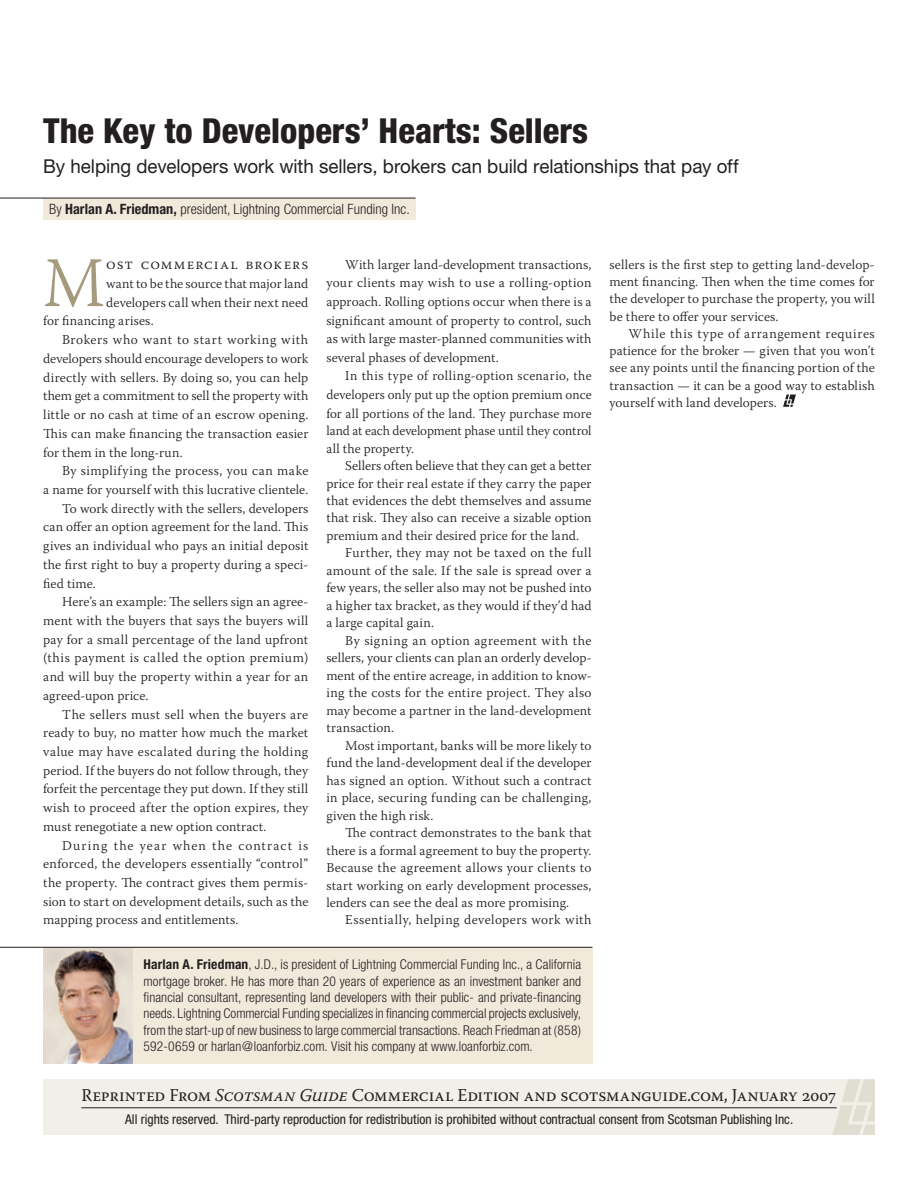
<style>
.page{position:relative;width:918px;height:1188px;background:#fff}
.page>*{position:absolute;margin:0;border:0;box-sizing:border-box;transform-origin:0 0}
.First_paragraph{font:300 70.95px "Warnock Pro";color:#a69a7d;scale:.93 1}
.t1{font:800 condensed 34.5px "Helvetica Neue";color:#231f20}
.Subtitles{font:19.2px "Helvetica Neue";letter-spacing:-.005em;color:#231f20}
.REPRINT_IN_RULES{font:18px "Warnock Pro";letter-spacing:-.01em;color:#231f20}
.First_paragraph-2{font:300 15.45px "Warnock Pro";letter-spacing:.065em;color:#231f20}
.Byline_Titles{font:300 condensed 14.25px "Helvetica Neue";color:#231f20}
.Body{font:300 13.5px/18.8px "Warnock Pro";letter-spacing:.005em;color:#231f20;text-align:justify}
.Author_Bio{font:300 condensed 13.5px/16.4px "Helvetica Neue";letter-spacing:.005em;color:#231f20;text-align:justify}
.t2{font:condensed 13.5px "Helvetica Neue";color:#231f20}
.First_paragraph-3{font:300 13.5px "Warnock Pro";color:#231f20}
.Body-2{font:300 13.5px "Warnock Pro";letter-spacing:.025em;color:#231f20}
.s1{font-weight:700}
.s2{font-style:italic}
</style>
<div class="page">
<div style="left:43px;top:1079px;width:832px;height:56px;background:#f0efe8"></div>
<svg style="left:832px;top:1079px;width:43px;height:56px"></svg>
<hr style="left:81px;top:1107px;width:756px;height:1px;background:#231f20">
<svg style="left:783px;top:395px;width:13px;height:12px"></svg>
<div style="left:43px;top:198px;width:373px;height:22px;background:#f1eadb"></div>
<hr style="left:0;top:198px;width:416px;height:1px;background:#231f20">
<div style="left:43px;top:947px;width:550px;height:116px;background:#f1eadb"></div>
<img style="left:43px;top:948px;width:89px;height:115px">
<hr style="left:0;top:947px;width:592px;height:1px;background:#231f20">
<p class="t1" style="left:43px;top:110px;width:547px">The Key to Developers’ Hearts: Sellers</p>
<p class="Subtitles" style="left:43px;top:154px;width:697px">By helping developers work with sellers, brokers can build relationships that pay off</p>
<p class="Byline_Titles" style="left:49px;top:201px;width:362px">By <span class="s1">Harlan A. Friedman,</span> president, Lightning Commercial Funding Inc.</p>
<p class="First_paragraph" style="left:43px;top:240px;width:68px">M</p>
<p class="First_paragraph-2" style="left:106px;top:255px;width:204px">ost commercial brokers</p>
<p class="First_paragraph-3" style="left:106px;top:276px;width:204px">want to be the source that major land</p>
<p class="First_paragraph-3" style="left:106px;top:294px;width:204px">developers call when their next need</p>
<p class="First_paragraph-3" style="left:43px;top:313px;width:112px">for financing arises.</p>
<p class="Body" style="left:43px;top:330px;width:267px;text-indent:19px">Brokers who want to start working with developers should encourage developers to work directly with sellers. By doing so, you can help them get a commitment to sell the property with little or no cash at time of an escrow opening.<br>This can make financing the transaction easier for them in the long-run.</p>
<p class="Body" style="left:43px;top:461px;width:267px;text-align:right">By simplifying the process, you can make<br>a name for yourself with this lucrative clientele.</p>
<p class="Body" style="left:43px;top:499px;width:267px;text-indent:19px">To work directly with the sellers, developers can offer an option agreement for the land. This gives an individual who pays an initial deposit the first right to buy a property during a speci&shy;fied time.</p>
<p class="Body" style="left:43px;top:592px;width:267px;text-indent:19px">Here’s an example: The sellers sign an agree&shy;ment with the buyers that says the buyers will pay for a small percentage of the land upfront (this payment is called the option premium) and will buy the property within a year for an agreed-upon price.</p>
<p class="Body" style="left:43px;top:705px;width:267px;text-indent:19px">The sellers must sell when the buyers are ready to buy, no matter how much the market value may have escalated during the holding period. If the buyers do not follow through, they forfeit the percentage they put down. If they still wish to proceed after the option expires, they must renegotiate a new option contract.</p>
<p class="Body" style="left:43px;top:836px;width:267px;text-indent:19px">During the year when the contract is enforced, the developers essentially “control” the property. The contract gives them permis&shy;sion to start on development details, such as the mapping process and entitlements.</p>
<p class="Body" style="left:326px;top:255px;width:267px;text-indent:19px">With larger land-development transactions, your clients may wish to use a rolling-option approach. Rolling options occur when there is a significant amount of property to control, such as with large master-planned communities with several phases of development.</p>
<p class="Body" style="left:326px;top:367px;width:267px;line-height:18px;text-indent:19px">In this type of rolling-option scenario, the developers only put up the option premium once for all portions of the land. They purchase more land at each development phase until they control all the property.</p>
<p class="Body" style="left:326px;top:457px;width:267px;line-height:17.5px;text-indent:19px">Sellers often believe that they can get a better price for their real estate if they carry the paper that evidences the debt themselves and assume that risk. They also can receive a sizable option premium and their desired price for the land.</p>
<p class="Body" style="left:326px;top:544px;width:267px;line-height:17.5px;text-indent:19px">Further, they may not be taxed on the full amount of the sale. If the sale is spread over a few years, the seller also may not be pushed into a higher tax bracket, as they would if they’d had a large capital gain.</p>
<p class="Body" style="left:326px;top:631px;width:267px;line-height:17.5px;text-indent:19px">By signing an option agreement with the sellers, your clients can plan an orderly develop&shy;ment of the entire acreage, in addition to know&shy;ing the costs for the entire project. They also may become a partner in the land-development transaction.</p>
<p class="Body" style="left:326px;top:736px;width:267px;line-height:17.5px;text-indent:19px">Most important, banks will be more likely to fund the land-development deal if the developer has signed an option. Without such a contract in place, securing funding can be challenging, given the high risk.</p>
<p class="Body" style="left:326px;top:824px;width:267px;line-height:17.5px;text-indent:19px">The contract demonstrates to the bank that there is a formal agreement to buy the property.<br>Because the agreement allows your clients to start working on early development processes, lenders can see the deal as more promising.</p>
<p class="Body-2" style="left:345px;top:912px;width:248px">Essentially, helping developers work with</p>
<p class="Author_Bio" style="left:143px;top:956px;width:439px"><span class="s1">Harlan A. Friedman</span>, J.D., is president of Lightning Commercial Funding Inc., a California mortgage broker. He has more than 20 years of experience as an investment banker and financial consultant, representing land developers with their public- and private-financing needs. Lightning Commercial Funding specializes in financing commercial projects exclusively, from the start-up of new business to large commercial transactions. Reach Friedman at (858)<br>592-0659 or harlan@loanforbiz.com. Visit his company at www.loanforbiz.com.</p>
<p class="Body" style="left:610px;top:256px;width:267px;line-height:17.2px">sellers is the first step to getting land-develop&shy;ment financing. Then when the time comes for the developer to purchase the property, you will be there to offer your services.</p>
<p class="Body" style="left:610px;top:325px;width:267px;line-height:17.2px;text-indent:19px">While this type of arrangement requires patience for the broker — given that you won’t see any points until the financing portion of the transaction — it can be a good way to establish yourself with land developers.</p>
<p class="REPRINT_IN_RULES" style="left:81px;top:1085px;width:757px">Reprinted From <span class="s2">Scotsman Guide</span> Commercial Edition and scotsmanguide.com, January 2007</p>
<p class="t2" style="left:125px;top:1112px;width:670px">All rights reserved. Third-party reproduction for redistribution is prohibited without contractual consent from Scotsman Publishing Inc.</p>
</div>
